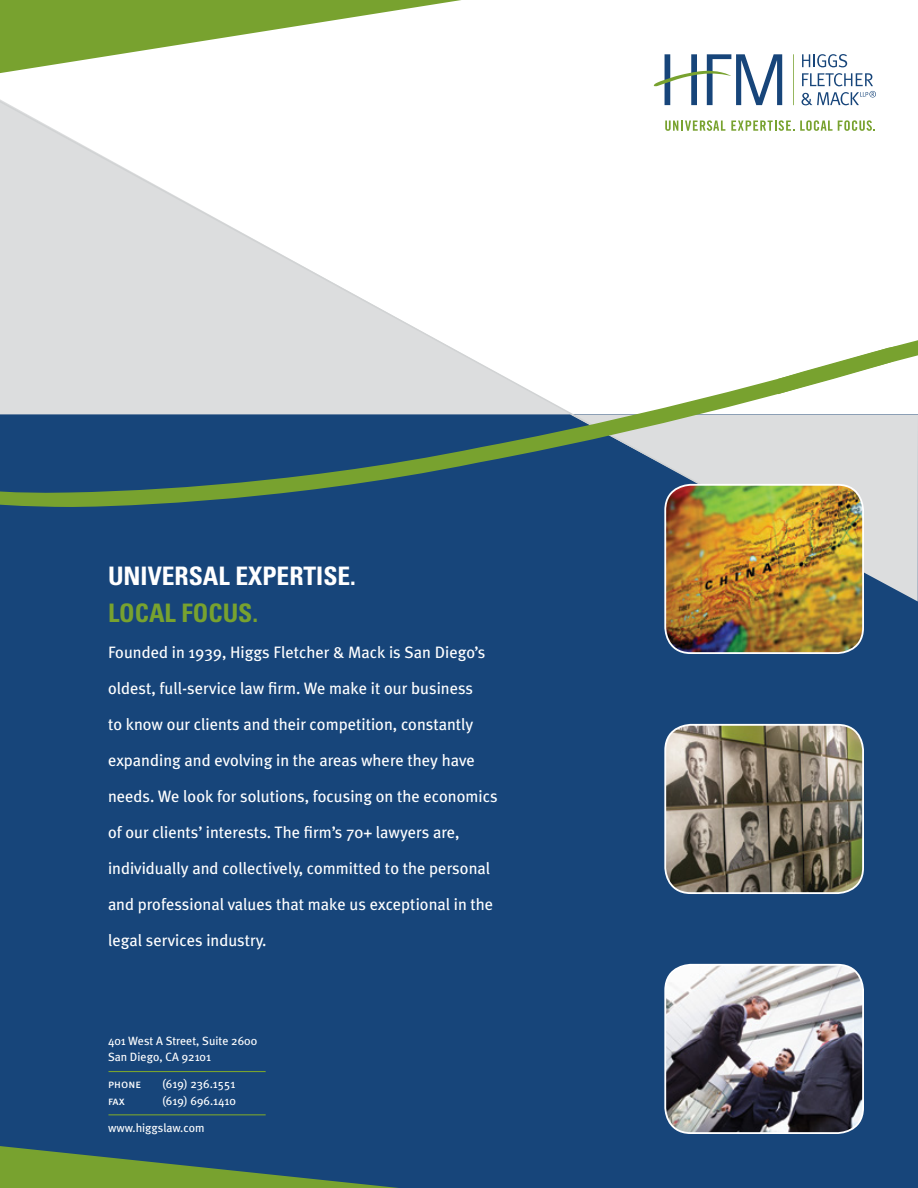
<style>
.page{position:relative;width:918px;height:1188px;background:#fff}
.page>*{position:absolute;margin:0;border:0;box-sizing:border-box;transform-origin:0 0}
.t1{font:700 condensed 25.5px "Univers";color:#fff}
.t2{font:700 condensed 25.5px "Univers";color:#78a22f}
.t3{font:16.5px/36px "Meta Plus";color:#fff}
.t4{font:12px/16.5px "Meta Plus";color:#fff}
.t5{font:12px "Meta Plus Book Caps";color:#fff}
</style>
<div class="page">
<div style="left:0;top:414px;width:918px;height:774px;background:#17457a"></div>
<svg style="left:864px;top:507px;width:54px;height:95px;fill:#dcddde"></svg>
<svg style="left:793px;top:54px;width:1px;height:34px"></svg>
<svg style="left:802px;top:54px;width:45px;height:13px"></svg>
<svg style="left:653px;top:54px;width:129px;height:34px"></svg>
<svg style="left:802px;top:73px;width:74px;height:25px"></svg>
<svg style="left:862px;top:120px;width:13px;height:11px"></svg>
<hr style="left:108px;top:1071px;width:158px;height:1px;background:#78a22f">
<hr style="left:108px;top:1114px;width:158px;height:1px;background:#78a22f">
<svg style="left:0;top:88px;width:862px;height:252px"></svg>
<svg style="left:778px;top:254px;width:84px;height:86px"></svg>
<svg style="left:0;top:340px;width:918px;height:167px"></svg>
<img style="left:665px;top:965px;width:198px;height:168px">
<div style="left:664px;top:964px;width:200px;height:170px;border:2px solid #fff;border-radius:26px"></div>
<img style="left:665px;top:725px;width:198px;height:168px">
<div style="left:664px;top:724px;width:200px;height:170px;border:2px solid #fff;border-radius:26px"></div>
<svg style="left:0;top:1146px;width:398px;height:42px"></svg>
<svg style="left:0;top:0;width:461px;height:73px"></svg>
<img style="left:665px;top:485px;width:198px;height:168px">
<div style="left:664px;top:484px;width:200px;height:170px;border:2px solid #fff;border-radius:26px"></div>
<h1 class="t1" style="left:108px;top:561px;width:249px">UNIVERSAL EXPERTISE.</h1>
<h1 class="t2" style="left:108px;top:597px;width:152px">LOCAL FOCUS.</h1>
<p class="t3" style="left:108px;top:634px;width:391px">Founded in 1939, Higgs Fletcher &amp; Mack is San Diego’s oldest, full-service law firm. We make it our business<br>to know our clients and their competition, constantly expanding and evolving in the areas where they have needs. We look for solutions, focusing on the economics of our clients’ interests. The firm’s 70+ lawyers are, individually and collectively, committed to the personal and professional values that make us exceptional in the legal services industry.</p>
<p class="t4" style="left:108px;top:1032px;width:151px">401 West A Street, Suite 2600<br>San Diego, CA 92101</p>
<p class="t5" style="left:108px;top:1077px;width:35px">phone</p>
<p class="t4" style="left:162px;top:1076px;width:75px">(619) 236.1551</p>
<p class="t5" style="left:108px;top:1093px;width:19px">fax</p>
<p class="t4" style="left:162px;top:1092px;width:75px">(619) 696.1410</p>
<p class="t4" style="left:108px;top:1119px;width:98px">www.higgslaw.com</p>
</div>
